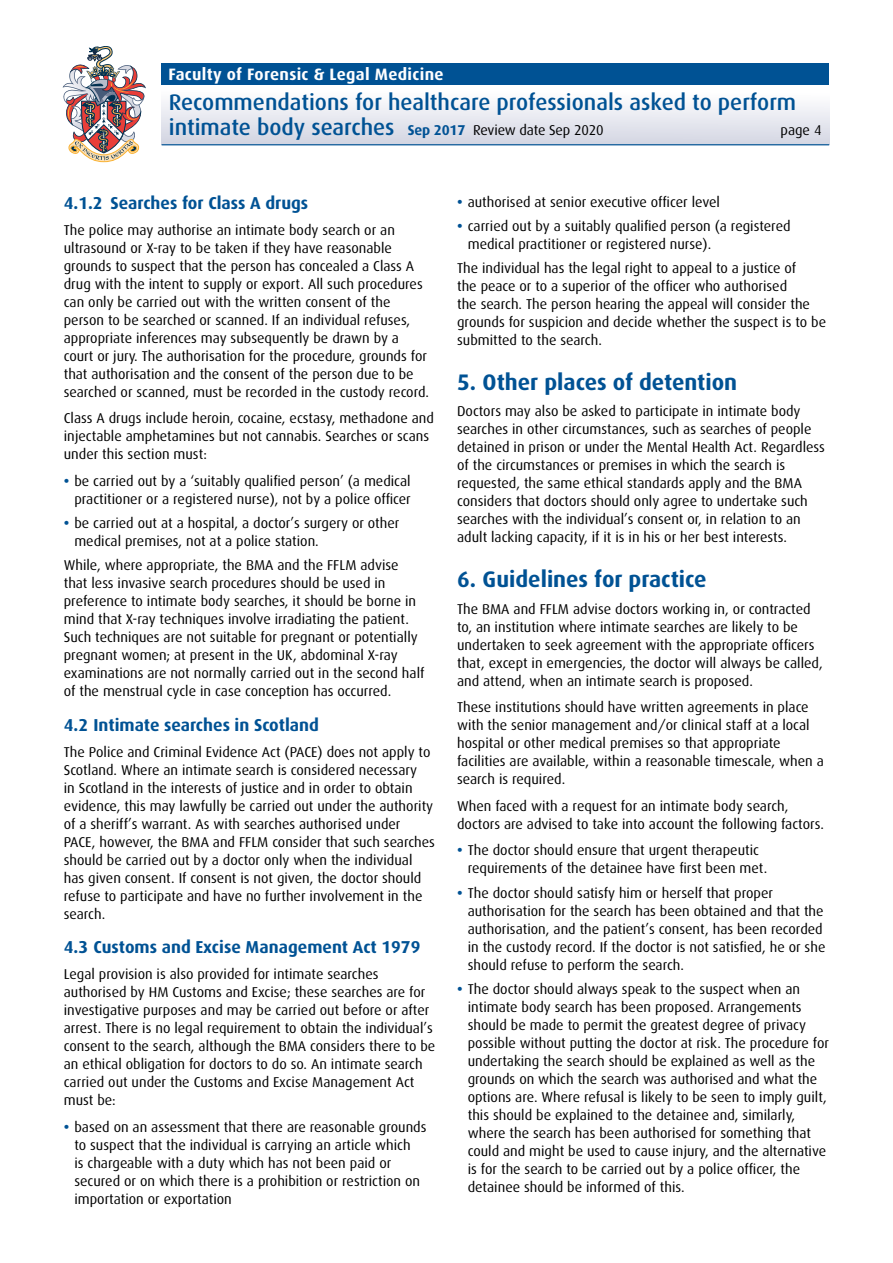
<style>
.page{position:relative;width:893px;height:1263px;background:#fff}
.page>*{position:absolute;margin:0;border:0;box-sizing:border-box;transform-origin:0 0}
.t1{font:500 22.5px/25.2px "Dax";color:#005294}
.t2{font:700 22.5px "Dax";color:#005294}
.t3{font:700 17.25px "Dax";color:#005294}
.t4{font:700 16.5px "Dax";letter-spacing:.02em;color:#fff}
.t5{font:14.25px/18px "Dax";color:#000}
.s1{font-weight:700;font-size:14.25px}
.s2{font-weight:400;font-size:14.25px;color:#000}
.s3{font-weight:700;color:#005294}
</style>
<div class="page">
<img style="left:63px;top:46px;width:83px;height:116px">
<div style="left:162px;top:85px;width:667px;height:60px;background:linear-gradient(to bottom,#fff,#d3d6e3)"></div>
<div style="left:162px;top:64px;width:667px;height:21px;background:#005294"></div>
<hr style="left:162px;top:144px;width:667px;height:1px;background:#005294">
<p class="t4" style="left:168px;top:65px;width:277px">Faculty of Forensic &amp; Legal Medicine</p>
<h1 class="t1" style="left:169px;top:90px;width:629px">Recommendations for healthcare professionals asked to perform intimate body searches <span class="s1">Sep 2017</span> <span class="s2">Review date Sep 2020</span></h1>
<p class="t5" style="left:780px;top:121px;width:43px">page 4</p>
<p class="t3" style="left:64px;top:193px;width:246px">4.1.2 Searches for Class A drugs</p>
<p class="t5" style="left:64px;top:221px;width:367px">The police may authorise an intimate body search or an ultrasound or X-ray to be taken if they have reasonable grounds to suspect that the person has concealed a Class A drug with the intent to supply or export. All such procedures can only be carried out with the written consent of the person to be searched or scanned. If an individual refuses, appropriate inferences may subsequently be drawn by a court or jury. The authorisation for the procedure, grounds for that authorisation and the consent of the person due to be searched or scanned, must be recorded in the custody record.</p>
<p class="t5" style="left:64px;top:409px;width:372px">Class A drugs include heroin, cocaine, ecstasy, methadone and injectable amphetamines but not cannabis. Searches or scans under this section must:</p>
<p class="t5" style="left:64px;top:472px;width:349px;text-align:right"><span class="s3">•</span> be carried out by a ‘suitably qualified person’ (a medical practitioner or a registered nurse), not by a police officer</p>
<p class="t5" style="left:74px;top:514px;width:327px;text-indent:-11px"><span class="s3">•</span> be carried out at a hospital, a doctor’s surgery or other medical premises, not at a police station.</p>
<p class="t5" style="left:64px;top:556px;width:362px">While, where appropriate, the BMA and the FFLM advise that less invasive search procedures should be used in preference to intimate body searches, it should be borne in mind that X-ray techniques involve irradiating the patient.<br>Such techniques are not suitable for pregnant or potentially pregnant women; at present in the UK, abdominal X-ray examinations are not normally carried out in the second half of the menstrual cycle in case conception has occurred.</p>
<p class="t3" style="left:64px;top:715px;width:257px">4.2 Intimate searches in Scotland</p>
<p class="t5" style="left:64px;top:743px;width:373px">The Police and Criminal Evidence Act (PACE) does not apply to Scotland. Where an intimate search is considered necessary<br>in Scotland in the interests of justice and in order to obtain evidence, this may lawfully be carried out under the authority of a sheriff’s warrant. As with searches authorised under PACE, however, the BMA and FFLM consider that such searches should be carried out by a doctor only when the individual has given consent. If consent is not given, the doctor should refuse to participate and have no further involvement in the search.</p>
<p class="t3" style="left:64px;top:938px;width:358px">4.3 Customs and Excise Management Act 1979</p>
<p class="t5" style="left:64px;top:965px;width:373px">Legal provision is also provided for intimate searches authorised by HM Customs and Excise; these searches are for investigative purposes and may be carried out before or after arrest. There is no legal requirement to obtain the individual’s consent to the search, although the BMA considers there to be an ethical obligation for doctors to do so. An intimate search carried out under the Customs and Excise Management Act must be:</p>
<p class="t5" style="left:74px;top:1118px;width:354px;text-indent:-11px"><span class="s3">•</span> based on an assessment that there are reasonable grounds to suspect that the individual is carrying an article which<br>is chargeable with a duty which has not been paid or secured or on which there is a prohibition or restriction on importation or exportation</p>
<p class="t5" style="left:457px;top:193px;width:264px"><span class="s3">•</span> authorised at senior executive officer level</p>
<p class="t5" style="left:468px;top:217px;width:324px;text-indent:-11px"><span class="s3">•</span> carried out by a suitably qualified person (a registered medical practitioner or registered nurse).</p>
<p class="t5" style="left:457px;top:260px;width:370px">The individual has the legal right to appeal to a justice of<br>the peace or to a superior of the officer who authorised<br>the search. The person hearing the appeal will consider the grounds for suspicion and decide whether the suspect is to be submitted to the search.</p>
<h1 class="t2" style="left:457px;top:369px;width:282px">5. Other places of detention</h1>
<p class="t5" style="left:457px;top:403px;width:369px">Doctors may also be asked to participate in intimate body searches in other circumstances, such as searches of people detained in prison or under the Mental Health Act. Regardless of the circumstances or premises in which the search is requested, the same ethical standards apply and the BMA considers that doctors should only agree to undertake such searches with the individual’s consent or, in relation to an adult lacking capacity, if it is in his or her best interests.</p>
<h1 class="t2" style="left:457px;top:566px;width:251px">6. Guidelines for practice</h1>
<p class="t5" style="left:457px;top:600px;width:367px">The BMA and FFLM advise doctors working in, or contracted to, an institution where intimate searches are likely to be undertaken to seek agreement with the appropriate officers that, except in emergencies, the doctor will always be called, and attend, when an intimate search is proposed.</p>
<p class="t5" style="left:457px;top:698px;width:368px">These institutions should have written agreements in place with the senior management and/or clinical staff at a local hospital or other medical premises so that appropriate facilities are available, within a reasonable timescale, when a search is required.</p>
<p class="t5" style="left:457px;top:797px;width:368px">When faced with a request for an intimate body search, doctors are advised to take into account the following factors.</p>
<p class="t5" style="left:468px;top:841px;width:301px;text-indent:-11px"><span class="s3">•</span> The doctor should ensure that urgent therapeutic requirements of the detainee have first been met.</p>
<p class="t5" style="left:468px;top:884px;width:359px;text-indent:-11px"><span class="s3">•</span> The doctor should satisfy him or herself that proper authorisation for the search has been obtained and that the authorisation, and the patient’s consent, has been recorded in the custody record. If the doctor is not satisfied, he or she should refuse to perform the search.</p>
<p class="t5" style="left:468px;top:980px;width:363px;text-indent:-11px"><span class="s3">•</span> The doctor should always speak to the suspect when an intimate body search has been proposed. Arrangements should be made to permit the greatest degree of privacy possible without putting the doctor at risk. The procedure for undertaking the search should be explained as well as the grounds on which the search was authorised and what the options are. Where refusal is likely to be seen to imply guilt, this should be explained to the detainee and, similarly, where the search has been authorised for something that could and might be used to cause injury, and the alternative is for the search to be carried out by a police officer, the detainee should be informed of this.</p>
</div>
